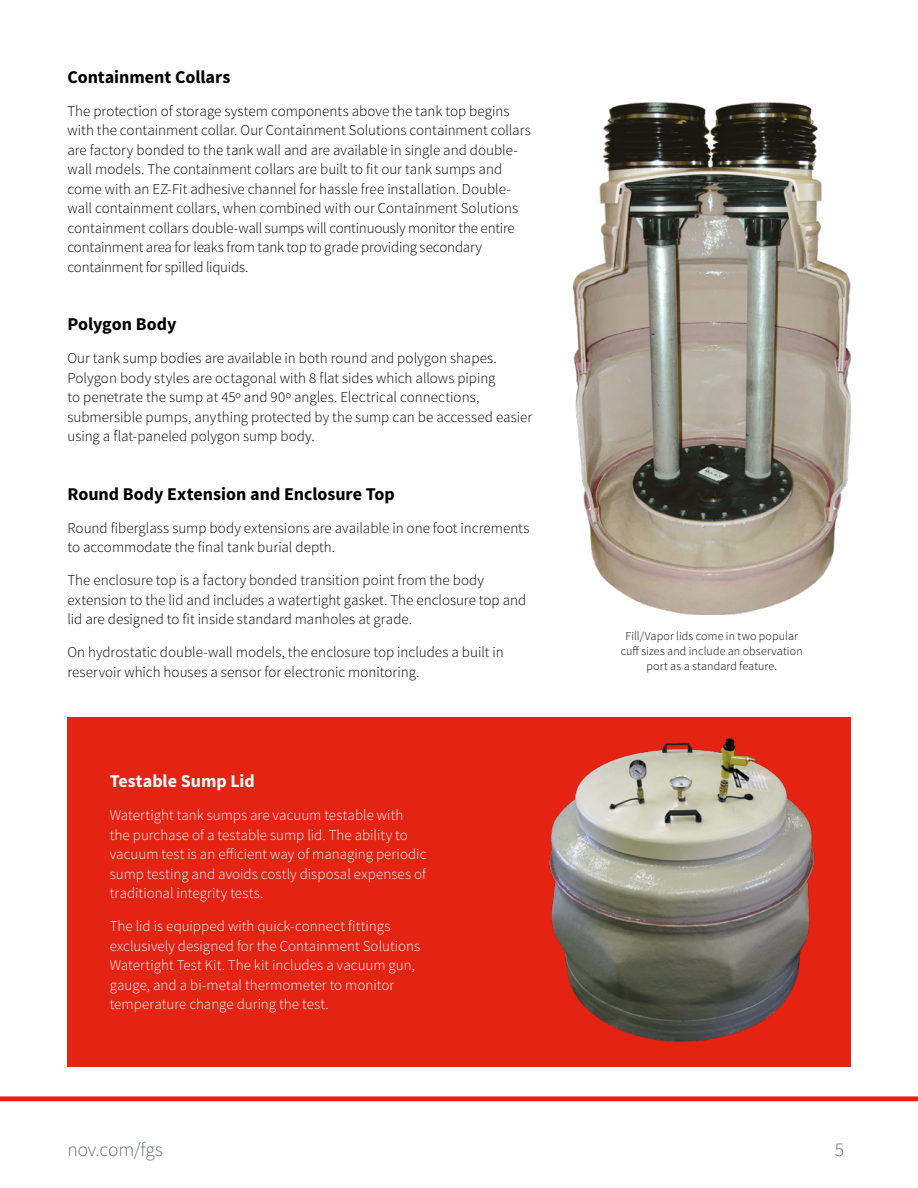
<style>
.page{position:relative;width:918px;height:1188px;background:#fff}
.page>*{position:absolute;margin:0;border:0;box-sizing:border-box;transform-origin:0 0}
.t1{font:300 19.5px "Source Sans Pro";letter-spacing:-.005em;color:#6a6d71}
.t2{font:700 18px "Source Sans Pro";color:#000}
.t3{font:700 18px "Source Sans Pro";color:#fff}
.t4{font:300 15px/19.5px "Source Sans Pro";color:#000}
.t5{font:300 15px/19.5px "Source Sans Pro";color:#fff}
.t6{font:300 12px/15px "Source Sans Pro";letter-spacing:.01em;color:#000;text-align:center}
</style>
<div class="page">
<div style="left:67px;top:717px;width:783px;height:349px;background:#e42313"></div>
<hr style="left:0;top:1097px;width:918px;height:4px;background:#e42313">
<img style="left:573px;top:102px;width:277px;height:513px">
<img style="left:549px;top:738px;width:266px;height:304px">
<p class="t2" style="left:67px;top:65px;width:164px">Containment Collars</p>
<p class="t4" style="left:67px;top:101px;width:465px">The protection of storage system components above the tank top begins with the containment collar. Our Containment Solutions containment collars are factory bonded to the tank wall and are available in single and double&shy;wall models. The containment collars are built to fit our tank sumps and come with an EZ-Fit adhesive channel for hassle free installation. Double&shy;wall containment collars, when combined with our Containment Solutions containment collars double-wall sumps will continuously monitor the entire containment area for leaks from tank top to grade providing secondary containment for spilled liquids.</p>
<p class="t2" style="left:67px;top:313px;width:110px">Polygon Body</p>
<p class="t4" style="left:67px;top:348px;width:466px">Our tank sump bodies are available in both round and polygon shapes.<br>Polygon body styles are octagonal with 8 flat sides which allows piping<br>to penetrate the sump at 45º and 90º angles. Electrical connections, submersible pumps, anything protected by the sump can be accessed easier using a flat-paneled polygon sump body.</p>
<p class="t2" style="left:67px;top:482px;width:329px">Round Body Extension and Enclosure Top</p>
<p class="t4" style="left:67px;top:518px;width:464px">Round fiberglass sump body extensions are available in one foot increments to accommodate the final tank burial depth.</p>
<p class="t4" style="left:67px;top:570px;width:460px">The enclosure top is a factory bonded transition point from the body extension to the lid and includes a watertight gasket. The enclosure top and lid are designed to fit inside standard manholes at grade.</p>
<p class="t4" style="left:67px;top:642px;width:438px">On hydrostatic double-wall models, the enclosure top includes a built in reservoir which houses a sensor for electronic monitoring.</p>
<p class="t3" style="left:110px;top:770px;width:147px">Testable Sump Lid</p>
<p class="t5" style="left:110px;top:806px;width:318px">Watertight tank sumps are vacuum testable with the purchase of a testable sump lid. The ability to vacuum test is an efficient way of managing periodic sump testing and avoids costly disposal expenses of traditional integrity tests.</p>
<p class="t5" style="left:110px;top:917px;width:312px">The lid is equipped with quick-connect fittings exclusively designed for the Containment Solutions Watertight Test Kit. The kit includes a vacuum gun, gauge, and a bi-metal thermometer to monitor temperature change during the test.</p>
<p class="t6" style="left:621px;top:629px;width:184px">Fill/Vapor lids come in two popular cuff sizes and include an observation port as a standard feature.</p>
<h1 class="t1" style="left:68px;top:1137px;width:97px">nov.com/fgs</h1>
<h1 class="t1" style="left:835px;top:1137px;width:11px">5</h1>
</div>
